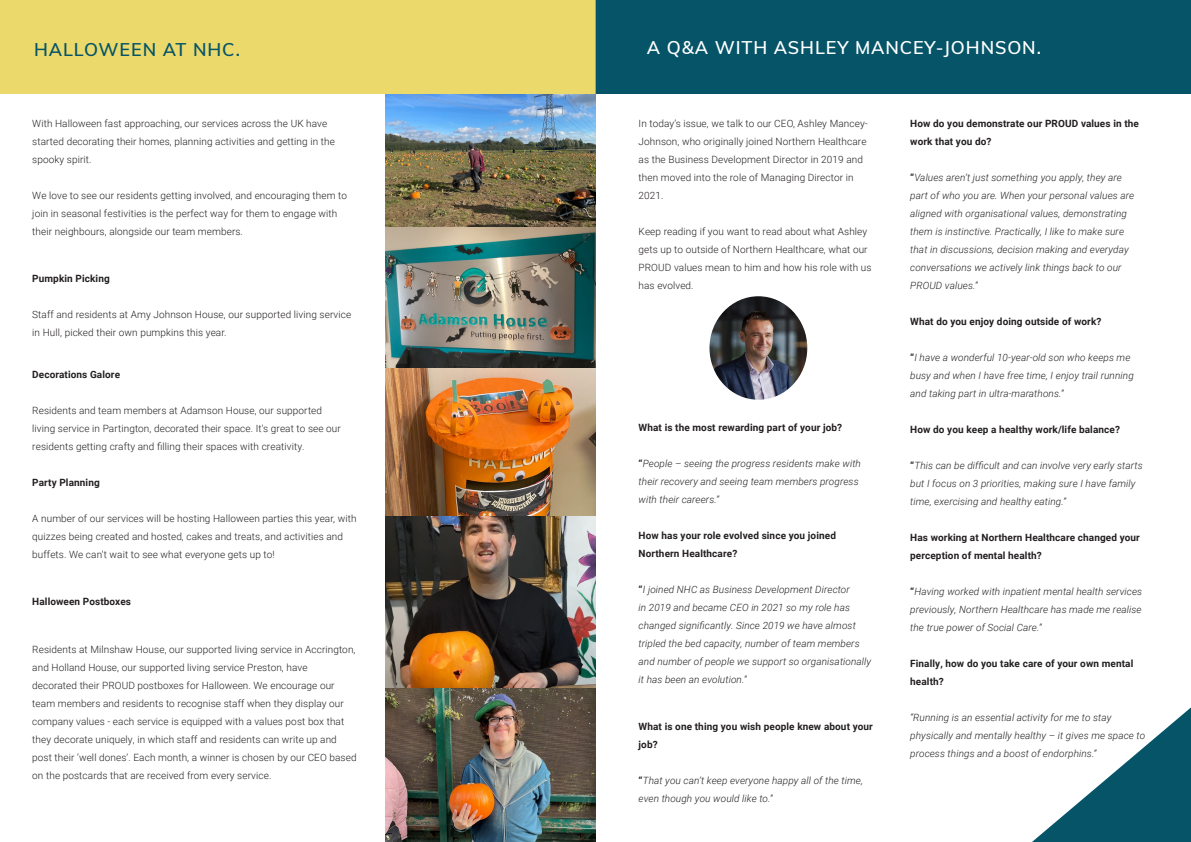
<style>
.page{position:relative;width:1191px;height:842px;background:#fff}
.page>*{position:absolute;margin:0;border:0;box-sizing:border-box;transform-origin:0 0}
._20_Source_Sans_Pro{font:600 18px "Muli";letter-spacing:.05em;color:#fff}
._20_Source_Sans_Pro-2{font:600 18px "Muli";letter-spacing:.05em;color:#055468}
._20_Source_Sans_Pro-3{font:300 10px/18px "Roboto";letter-spacing:.01em;color:#231f20}
._20_Source_Sans_Pro-4{font:italic 300 10px/18px "Roboto";letter-spacing:.01em;color:#231f20}
._20_Source_Sans_Pro-5{font:700 10px/18px "Roboto";letter-spacing:.01em;color:#231f20}
.s1{font-weight:700;font-style:normal}
</style>
<div class="page">
<svg style="left:1032px;top:707px;width:159px;height:135px"></svg>
<div style="left:595px;top:0;width:596px;height:94px;background:#055468"></div>
<img style="left:385px;top:94px;width:210px;height:748px">
<div style="left:0;top:0;width:595px;height:94px;background:#ebd96c"></div>
<img style="left:709px;top:296px;width:98px;height:104px">
<p class="_20_Source_Sans_Pro-2" style="left:34px;top:37px;width:207px">HALLOWEEN AT NHC.</p>
<p class="_20_Source_Sans_Pro" style="left:647px;top:35px;width:396px">A Q&amp;A WITH ASHLEY MANCEY-JOHNSON.</p>
<p class="_20_Source_Sans_Pro-3" style="left:32px;top:114px;width:304px">With Halloween fast approaching, our services across the UK have started decorating their homes, planning activities and getting in the spooky spirit.</p>
<p class="_20_Source_Sans_Pro-3" style="left:32px;top:186px;width:316px">We love to see our residents getting involved, and encouraging them to join in seasonal festivities is the perfect way for them to engage with their neighbours, alongside our team members.</p>
<p class="_20_Source_Sans_Pro-5" style="left:32px;top:269px;width:79px">Pumpkin Picking</p>
<p class="_20_Source_Sans_Pro-3" style="left:32px;top:305px;width:320px">Staff and residents at Amy Johnson House, our supported living service in Hull, picked their own pumpkins this year.</p>
<p class="_20_Source_Sans_Pro-5" style="left:32px;top:365px;width:89px">Decorations Galore</p>
<p class="_20_Source_Sans_Pro-3" style="left:32px;top:401px;width:310px">Residents and team members at Adamson House, our supported living service in Partington, decorated their space. It’s great to see our residents getting crafty and filling their spaces with creativity.</p>
<p class="_20_Source_Sans_Pro-5" style="left:32px;top:473px;width:69px">Party Planning</p>
<p class="_20_Source_Sans_Pro-3" style="left:32px;top:509px;width:326px">A number of our services will be hosting Halloween parties this year, with quizzes being created and hosted, cakes and treats, and activities and buffets. We can’t wait to see what everyone gets up to!</p>
<p class="_20_Source_Sans_Pro-5" style="left:32px;top:592px;width:100px">Halloween Postboxes</p>
<p class="_20_Source_Sans_Pro-3" style="left:32px;top:640px;width:326px">Residents at Milnshaw House, our supported living service in Accrington, and Holland House, our supported living service Preston, have<br>decorated their PROUD postboxes for Halloween. We encourage our team members and residents to recognise staff when they display our company values - each service is equipped with a values post box that they decorate uniquely, in which staff and residents can write up and post their ‘well dones’. Each month, a winner is chosen by our CEO based on the postcards that are received from every service.</p>
<p class="_20_Source_Sans_Pro-3" style="left:638px;top:114px;width:231px">In today’s issue, we talk to our CEO, Ashley Mancey-Johnson, who originally joined Northern Healthcare as the Business Development Director in 2019 and then moved into the role of Managing Director in 2021.</p>
<p class="_20_Source_Sans_Pro-3" style="left:638px;top:222px;width:234px">Keep reading if you want to read about what Ashley gets up to outside of Northern Healthcare, what our PROUD values mean to him and how his role with us has evolved.</p>
<p class="_20_Source_Sans_Pro-5" style="left:638px;top:418px;width:205px">What is the most rewarding part of your job?</p>
<p class="_20_Source_Sans_Pro-4" style="left:638px;top:454px;width:224px"><span class="s1">“</span>People – seeing the progress residents make with their recovery and seeing team members progress with their careers.”</p>
<p class="_20_Source_Sans_Pro-5" style="left:638px;top:526px;width:199px">How has your role evolved since you joined<br>Northern Healthcare?</p>
<p class="_20_Source_Sans_Pro-4" style="left:638px;top:580px;width:234px"><span class="s1">“</span>I joined NHC as Business Development Director<br>in 2019 and became CEO in 2021 so my role has changed significantly. Since 2019 we have almost tripled the bed capacity, number of team members and number of people we support so organisationally it has been an evolution.”</p>
<p class="_20_Source_Sans_Pro-5" style="left:638px;top:717px;width:236px">What is one thing you wish people knew about your job?</p>
<p class="_20_Source_Sans_Pro-4" style="left:638px;top:771px;width:226px"><span class="s1">“</span>That you can’t keep everyone happy all of the time, even though you would like to.”</p>
<p class="_20_Source_Sans_Pro-5" style="left:910px;top:114px;width:230px">How do you demonstrate our PROUD values in the work that you do?</p>
<p class="_20_Source_Sans_Pro-4" style="left:910px;top:168px;width:225px"><span class="s1">“</span>Values aren’t just something you apply, they are part of who you are. When your personal values are aligned with organisational values, demonstrating them is instinctive. Practically, I like to make sure that in discussions, decision making and everyday conversations we actively link things back to our PROUD values.”</p>
<p class="_20_Source_Sans_Pro-5" style="left:910px;top:312px;width:193px">What do you enjoy doing outside of work?</p>
<p class="_20_Source_Sans_Pro-4" style="left:910px;top:348px;width:225px"><span class="s1">“</span>I have a wonderful 10-year-old son who keeps me busy and when I have free time, I enjoy trail running and taking part in ultra-marathons.”</p>
<p class="_20_Source_Sans_Pro-5" style="left:910px;top:420px;width:211px">How do you keep a healthy work/life balance?</p>
<p class="_20_Source_Sans_Pro-4" style="left:910px;top:456px;width:234px"><span class="s1">“</span>This can be difficult and can involve very early starts but I focus on 3 priorities, making sure I have family time, exercising and healthy eating.”</p>
<p class="_20_Source_Sans_Pro-5" style="left:910px;top:528px;width:231px">Has working at Northern Healthcare changed your perception of mental health?</p>
<p class="_20_Source_Sans_Pro-4" style="left:910px;top:582px;width:233px;text-align:justify"><span class="s1">“</span>Having worked with inpatient mental health services previously, Northern Healthcare has made me realise the true power of Social Care.”</p>
<p class="_20_Source_Sans_Pro-5" style="left:910px;top:654px;width:225px">Finally, how do you take care of your own mental health?</p>
<p class="_20_Source_Sans_Pro-4" style="left:910px;top:708px;width:236px">“Running is an essential activity for me to stay physically and mentally healthy – it gives me space to process things and a boost of endorphins.”</p>
</div>
